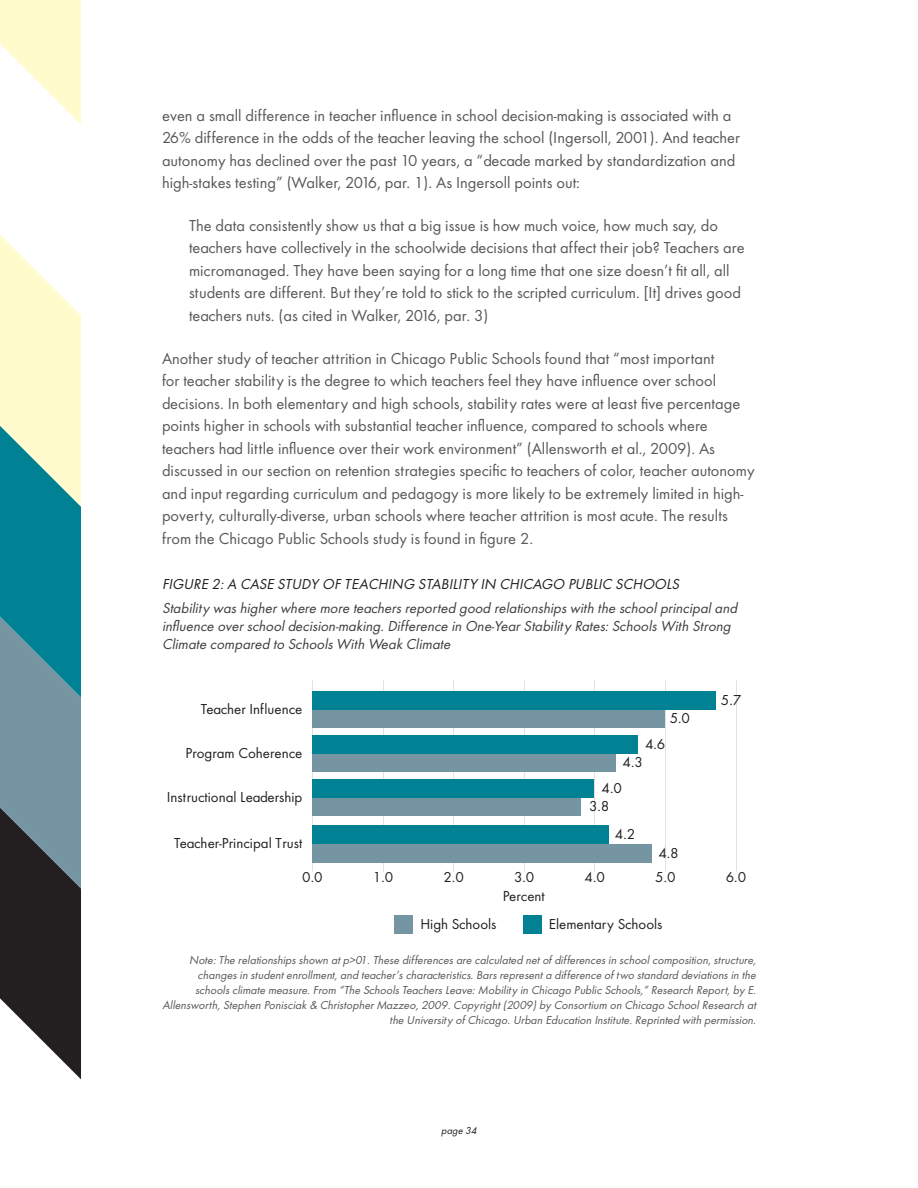
<style>
.page{position:relative;width:918px;height:1188px;background:#fff}
.page>*{position:absolute;margin:0;border:0;box-sizing:border-box;transform-origin:0 0}
.Body_Text{font:16.5px/22.5px "Futura Book DTC";color:#57585a}
.Indented_Body_Text{font:16.5px/22.5px "Futura Book DTC";color:#57585a}
._3rd_Subhead{font:15px/18px "Futura Book Oblique DTC";color:#3e3e3f}
.t1{font:15px/18.6px "Futura Book DTC";color:#231f20;text-align:center}
._2nd_Subhead{font:15px "Futura Book Oblique DTC";color:#231f20}
.Source{font:12px/15px "Futura Book Oblique DTC";color:#57585a;text-align:right}
.t2{font:10.5px "Futura Book Oblique DTC";color:#231f20}
</style>
<div class="page">
<svg style="left:0;top:0;width:81px;height:1079px"></svg>
<div style="left:395px;top:915px;width:18px;height:19px;background:#7695a3"></div>
<div style="left:523px;top:915px;width:19px;height:19px;background:#008194"></div>
<div style="left:312px;top:844px;width:340px;height:19px;background:#7695a3"></div>
<div style="left:312px;top:825px;width:297px;height:19px;background:#008194"></div>
<div style="left:312px;top:797px;width:269px;height:19px;background:#7695a3"></div>
<div style="left:312px;top:779px;width:282px;height:18px;background:#008194"></div>
<div style="left:312px;top:753px;width:304px;height:19px;background:#7695a3"></div>
<div style="left:312px;top:735px;width:326px;height:18px;background:#008194"></div>
<div style="left:312px;top:709px;width:353px;height:19px;background:#7695a3"></div>
<div style="left:312px;top:691px;width:404px;height:18px;background:#008194"></div>
<p class="Body_Text" style="left:162px;top:104px;width:580px">even a small difference in teacher influence in school decision-making is associated with a 26% difference in the odds of the teacher leaving the school (Ingersoll, 2001). And teacher autonomy has declined over the past 10 years, a “decade marked by standardization and high-stakes testing” (Walker, 2016, par. 1). As Ingersoll points out:</p>
<p class="Indented_Body_Text" style="left:189px;top:214px;width:557px">The data consistently show us that a big issue is how much voice, how much say, do teachers have collectively in the schoolwide decisions that affect their job? Teachers are micromanaged. They have been saying for a long time that one size doesn’t fit all, all students are different. But they’re told to stick to the scripted curriculum. [It] drives good teachers nuts. (as cited in Walker, 2016, par. 3)</p>
<p class="Body_Text" style="left:162px;top:347px;width:594px">Another study of teacher attrition in Chicago Public Schools found that “most important<br>for teacher stability is the degree to which teachers feel they have influence over school decisions. In both elementary and high schools, stability rates were at least five percentage points higher in schools with substantial teacher influence, compared to schools where teachers had little influence over their work environment” (Allensworth et al., 2009). As discussed in our section on retention strategies specific to teachers of color, teacher autonomy and input regarding curriculum and pedagogy is more likely to be extremely limited in high&shy;poverty, culturally-diverse, urban schools where teacher attrition is most acute. The results from the Chicago Public Schools study is found in figure 2.</p>
<p class="_2nd_Subhead" style="left:162px;top:575px;width:519px">FIGURE 2: A CASE STUDY OF TEACHING STABILITY IN CHICAGO PUBLIC SCHOOLS</p>
<p class="_3rd_Subhead" style="left:162px;top:599px;width:577px">Stability was higher where more teachers reported good relationships with the school principal and influence over school decision-making. Difference in One-Year Stability Rates: Schools With Strong<br>Climate compared to Schools With Weak Climate</p>
<p class="t1" style="left:201px;top:700px;width:103px">Teacher Influence</p>
<p class="t1" style="left:185px;top:744px;width:118px">Program Coherence</p>
<p class="t1" style="left:167px;top:788px;width:137px">Instructional Leadership</p>
<p class="t1" style="left:174px;top:834px;width:130px">Teacher-Principal Trust</p>
<p class="t1" style="left:670px;top:709px;width:22px">5.0</p>
<p class="t1" style="left:645px;top:734px;width:22px">4.6</p>
<p class="t1" style="left:623px;top:753px;width:22px">4.3</p>
<p class="t1" style="left:589px;top:778px;width:34px;text-align:left;text-indent:12px">4.0<br>3.8</p>
<p class="t1" style="left:615px;top:825px;width:22px">4.2</p>
<p class="t1" style="left:658px;top:843px;width:22px">4.8</p>
<p class="t1" style="left:302px;top:868px;width:22px">0.0</p>
<p class="t1" style="left:373px;top:868px;width:22px">1.0</p>
<p class="t1" style="left:443px;top:868px;width:22px">2.0</p>
<p class="t1" style="left:503px;top:868px;width:44px">3.0<br>Percent</p>
<p class="t1" style="left:585px;top:868px;width:22px">4.0</p>
<p class="t1" style="left:655px;top:868px;width:22px">5.0</p>
<p class="t1" style="left:721px;top:690px;width:22px">5.7</p>
<p class="t1" style="left:726px;top:868px;width:22px">6.0</p>
<p class="t1" style="left:420px;top:914px;width:78px">High Schools</p>
<p class="t1" style="left:549px;top:914px;width:115px">Elementary Schools</p>
<p class="Source" style="left:162px;top:952px;width:595px">Note: The relationships shown at p&gt;01. These differences are calculated net of differences in school composition, structure, changes in student enrollment, and teacher’s characteristics. Bars represent a difference of two standard deviations in the schools climate measure. From “The Schools Teachers Leave: Mobility in Chicago Public Schools,” Research Report, by E.<br>Allensworth, Stephen Ponisciak &amp; Christopher Mazzeo, 2009. Copyright (2009) by Consortium on Chicago School Research at the University of Chicago. Urban Education Institute. Reprinted with permission.</p>
<p class="t2" style="left:441px;top:1125px;width:37px">page 34</p>
</div>
